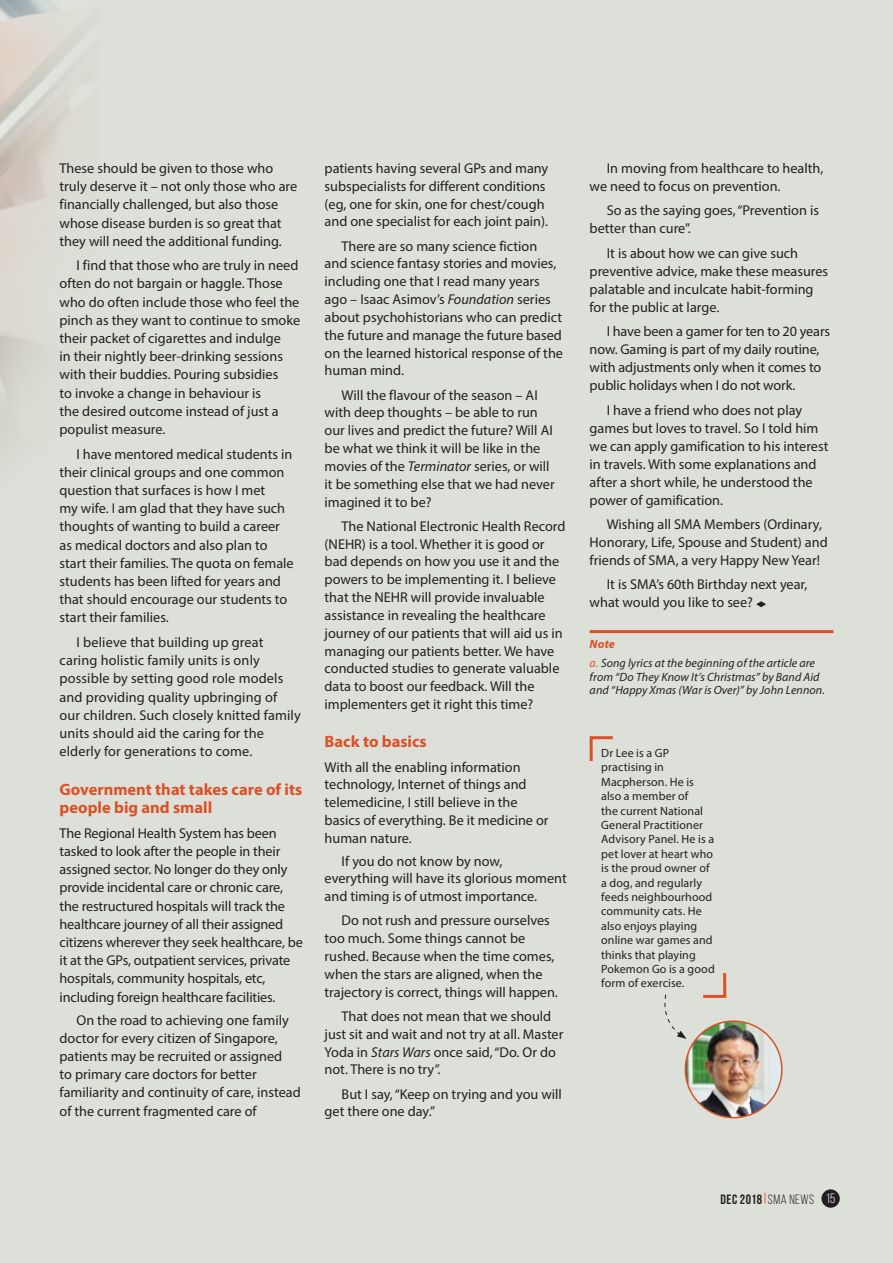
<style>
.page{position:relative;width:893px;height:1263px;background:#dde0d8}
.page>*{position:absolute;margin:0;border:0;box-sizing:border-box;transform-origin:0 0}
.t1{font:700 16.5px/18.1px "Myriad Pro";color:#db5127}
.t2{font:14.25px/18.1px "Myriad Pro";color:#231f20}
.t3{font:13.5px "Bebas Neue";letter-spacing:.035em;color:#231f20}
.t4{font:12px/14.4px "Myriad Pro";letter-spacing:.01em;color:#231f20}
.t5{font:italic 12px/20px "Myriad Pro";letter-spacing:.005em;color:#231f20}
.s1{font-style:italic}
.s2{font-weight:700;color:#db5127}
.s3{color:#db5127}
.s4{font-style:inherit}
.s5{color:#fff}
</style>
<div class="page">
<img style="left:0;top:0;width:72px;height:443px">
<svg style="left:756px;top:601px;width:10px;height:6px"></svg>
<hr style="left:590px;top:630px;width:243px;height:3px;background:#db5127">
<svg style="left:664px;top:994px;width:23px;height:45px"></svg>
<img style="left:685px;top:1021px;width:97px;height:97px;border-radius:48px">
<div style="left:685px;top:1020px;width:98px;height:98px;border:2px solid #db5127;border-radius:50%"></div>
<svg style="left:589px;top:736px;width:24px;height:26px"></svg>
<svg style="left:703px;top:973px;width:24px;height:25px"></svg>
<div style="left:821px;top:1189px;width:19px;height:19px;background:#231f20;border-radius:50%"></div>
<p class="t2" style="left:60px;top:159px;width:239px">These should be given to those who truly deserve it – not only those who are financially challenged, but also those whose disease burden is so great that they will need the additional funding.</p>
<p class="t2" style="left:60px;top:256px;width:242px;text-indent:17px">I find that those who are truly in need often do not bargain or haggle. Those who do often include those who feel the pinch as they want to continue to smoke their packet of cigarettes and indulge<br>in their nightly beer-drinking sessions with their buddies. Pouring subsidies<br>to invoke a change in behaviour is<br>the desired outcome instead of just a populist measure.</p>
<p class="t2" style="left:60px;top:445px;width:236px;text-indent:17px">I have mentored medical students in their clinical groups and one common question that surfaces is how I met<br>my wife. I am glad that they have such thoughts of wanting to build a career as medical doctors and also plan to start their families. The quota on female students has been lifted for years and that should encourage our students to start their families.</p>
<p class="t2" style="left:60px;top:633px;width:243px;text-indent:17px">I believe that building up great caring holistic family units is only possible by setting good role models and providing quality upbringing of our children. Such closely knitted family units should aid the caring for the elderly for generations to come.</p>
<p class="t1" style="left:60px;top:780px;width:244px">Government that takes care of its people big and small</p>
<p class="t2" style="left:60px;top:824px;width:245px">The Regional Health System has been tasked to look after the people in their assigned sector. No longer do they only provide incidental care or chronic care, the restructured hospitals will track the healthcare journey of all their assigned citizens wherever they seek healthcare, be it at the GPs, outpatient services, private hospitals, community hospitals, etc, including foreign healthcare facilities.</p>
<p class="t2" style="left:60px;top:1010px;width:243px;text-indent:17px">On the road to achieving one family doctor for every citizen of Singapore, patients may be recruited or assigned<br>to primary care doctors for better familiarity and continuity of care, instead of the current fragmented care of</p>
<p class="t2" style="left:325px;top:159px;width:225px">patients having several GPs and many subspecialists for different conditions (eg, one for skin, one for chest/cough and one specialist for each joint pain).</p>
<p class="t2" style="left:325px;top:237px;width:240px;text-indent:17px">There are so many science fiction and science fantasy stories and movies, including one that I read many years ago – Isaac Asimov’s <span class="s1">Foundation</span> series about psychohistorians who can predict the future and manage the future based on the learned historical response of the human mind.</p>
<p class="t2" style="left:325px;top:386px;width:232px;text-indent:17px">Will the flavour of the season – AI with deep thoughts – be able to run our lives and predict the future? Will AI be what we think it will be like in the movies of the <span class="s1">Terminator</span> series, or will it be something else that we had never imagined it to be?</p>
<p class="t2" style="left:325px;top:517px;width:242px;text-indent:17px">The National Electronic Health Record (NEHR) is a tool. Whether it is good or bad depends on how you use it and the powers to be implementing it. I believe that the NEHR will provide invaluable assistance in revealing the healthcare journey of our patients that will aid us in managing our patients better. We have conducted studies to generate valuable data to boost our feedback. Will the implementers get it right this time?</p>
<p class="t1" style="left:325px;top:732px;width:104px">Back to basics</p>
<p class="t2" style="left:325px;top:758px;width:225px">With all the enabling information technology, Internet of things and telemedicine, I still believe in the basics of everything. Be it medicine or human nature.</p>
<p class="t2" style="left:325px;top:852px;width:244px;text-indent:17px">If you do not know by now, everything will have its glorious moment and timing is of utmost importance.</p>
<p class="t2" style="left:325px;top:911px;width:235px;text-indent:17px">Do not rush and pressure ourselves too much. Some things cannot be rushed. Because when the time comes, when the stars are aligned, when the trajectory is correct, things will happen.</p>
<p class="t2" style="left:325px;top:1007px;width:240px;text-indent:17px">That does not mean that we should just sit and wait and not try at all. Master Yoda in <span class="s1">Stars Wars</span> once said, “Do. Or do not. There is no try”.</p>
<p class="t2" style="left:325px;top:1085px;width:239px;text-indent:17px">But I say, “Keep on trying and you will get there one day.”</p>
<p class="t2" style="left:590px;top:159px;width:235px;text-indent:17px">In moving from healthcare to health, we need to focus on prevention.</p>
<p class="t2" style="left:590px;top:201px;width:231px;text-indent:17px">So as the saying goes, “Prevention is better than cure”.</p>
<p class="t2" style="left:590px;top:244px;width:240px;text-indent:17px">It is about how we can give such preventive advice, make these measures palatable and inculcate habit-forming for the public at large.</p>
<p class="t2" style="left:590px;top:322px;width:242px;text-indent:17px">I have been a gamer for ten to 20 years now. Gaming is part of my daily routine, with adjustments only when it comes to public holidays when I do not work.</p>
<p class="t2" style="left:590px;top:400px;width:240px;text-indent:17px">I have a friend who does not play games but loves to travel. So I told him we can apply gamification to his interest in travels. With some explanations and after a short while, he understood the power of gamification.</p>
<p class="t2" style="left:590px;top:515px;width:240px;text-indent:17px">Wishing all SMA Members (Ordinary,<br>Honorary, Life, Spouse and Student) and friends of SMA, a very Happy New Year!</p>
<p class="t2" style="left:590px;top:575px;width:219px;text-indent:17px">It is SMA’s 60th Birthday next year, what would you like to see?</p>
<p class="t5" style="left:590px;top:633px;width:227px"><span class="s2">Note<br></span><span class="s3">a.</span> Song lyrics at the beginning of the article are</p>
<p class="t5" style="left:590px;top:670px;width:237px;line-height:13.5px">from “Do They Know It’s Christmas” by Band Aid and “Happy Xmas (War is Over)” by John Lennon.</p>
<p class="t4" style="left:601px;top:746px;width:115px">Dr Lee is a GP practising in<br>Macpherson. He is also a member of<br>the current National<br>General Practitioner<br>Advisory Panel. He is a pet lover at heart who is the proud owner of a dog, and regularly feeds neighbourhood community cats. He also enjoys playing online war games and thinks that playing<br>Pokemon Go is a good form of exercise.</p>
<p class="t3" style="left:721px;top:1191px;width:116px">DEC 2018 <span class="s4">SMA NEWS</span> <span class="s5">15</span></p>
</div>
